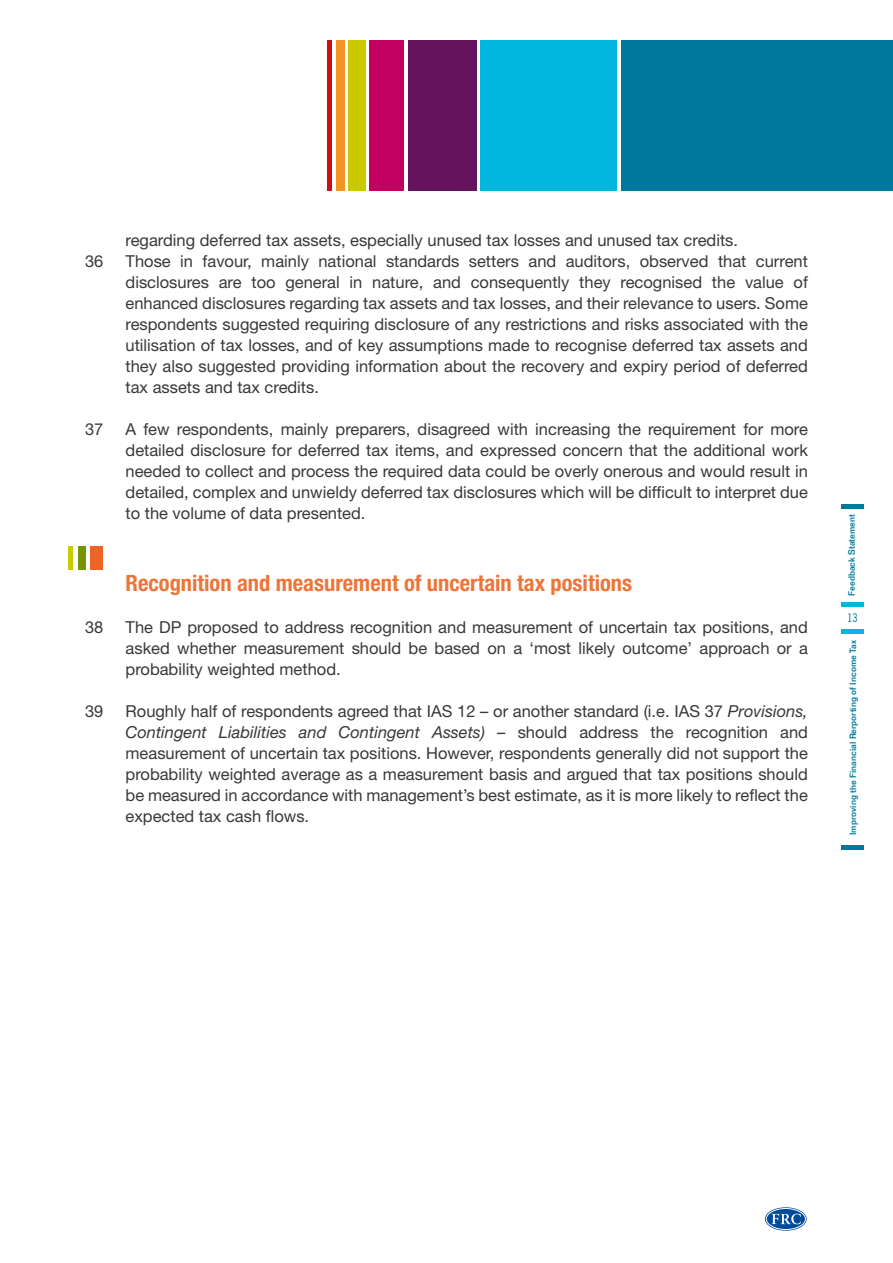
<style>
.page{position:relative;width:893px;height:1263px;background:#fff}
.page>*{position:absolute;margin:0;border:0;box-sizing:border-box;transform-origin:0 0}
.t1{font:700 condensed 22.5px "Helvetica Neue LT Std";color:#ee7539}
.t2{font:16.5px/21px "Helvetica Neue LT Std";color:#39383a;text-align:justify}
.t3{font:12px "Trade Gothic LT Std Cn 18";color:#00789d}
.t4{font:500 9px "Folio Std";color:#00789d}
.s1{font-style:italic}
</style>
<div class="page">
<div style="left:327px;top:40px;width:5px;height:151px;background:#cb0f16"></div>
<div style="left:336px;top:40px;width:8px;height:151px;background:#f59425"></div>
<div style="left:349px;top:40px;width:17px;height:151px;background:#cbc900"></div>
<div style="left:370px;top:40px;width:34px;height:151px;background:#c20060"></div>
<div style="left:408px;top:40px;width:68px;height:151px;background:#65135c"></div>
<div style="left:480px;top:40px;width:137px;height:151px;background:#00b8de"></div>
<div style="left:621px;top:40px;width:272px;height:151px;background:#00789d"></div>
<hr style="left:841px;top:629px;width:23px;height:4px;background:#00b8de">
<div style="left:841px;top:602px;width:23px;height:5px;background:#00b8de"></div>
<div style="left:841px;top:504px;width:23px;height:5px;background:#00789d"></div>
<hr style="left:841px;top:846px;width:23px;height:4px;background:#00789d">
<svg style="left:765px;top:1207px;width:42px;height:24px"></svg>
<svg style="left:772px;top:1213px;width:29px;height:11px"></svg>
<div style="left:766px;top:1208px;width:40px;height:22px;border:1px solid #fff;border-radius:50%"></div>
<div style="left:78px;top:546px;width:7px;height:24px;background:#759406"></div>
<div style="left:90px;top:546px;width:12px;height:24px;background:#ec6527"></div>
<hr style="left:68px;top:546px;width:4px;height:24px;background:#cbc900">
<p class="t2" style="left:126px;top:229px;width:614px">regarding deferred tax assets, especially unused tax losses and unused tax credits.</p>
<p class="t2" style="left:85px;top:250px;width:20px">36</p>
<p class="t2" style="left:126px;top:250px;width:684px">Those in favour, mainly national standards setters and auditors, observed that current disclosures are too general in nature, and consequently they recognised the value of enhanced disclosures regarding tax assets and tax losses, and their relevance to users. Some respondents suggested requiring disclosure of any restrictions and risks associated with the utilisation of tax losses, and of key assumptions made to recognise deferred tax assets and they also suggested providing information about the recovery and expiry period of deferred tax assets and tax credits.</p>
<p class="t2" style="left:85px;top:418px;width:20px">37</p>
<p class="t2" style="left:126px;top:418px;width:684px">A few respondents, mainly preparers, disagreed with increasing the requirement for more detailed disclosure for deferred tax items, and expressed concern that the additional work needed to collect and process the required data could be overly onerous and would result in detailed, complex and unwieldy deferred tax disclosures which will be difficult to interpret due to the volume of data presented.</p>
<h1 class="t1" style="left:126px;top:569px;width:508px">Recognition and measurement of uncertain tax positions</h1>
<p class="t2" style="left:85px;top:616px;width:20px">38</p>
<p class="t2" style="left:126px;top:616px;width:684px">The DP proposed to address recognition and measurement of uncertain tax positions, and asked whether measurement should be based on a ‘most likely outcome’ approach or a probability weighted method.</p>
<p class="t2" style="left:85px;top:700px;width:20px">39</p>
<p class="t2" style="left:126px;top:700px;width:684px">Roughly half of respondents agreed that IAS 12 – or another standard (i.e. IAS 37 <span class="s1">Provisions, Contingent Liabilities and Contingent Assets)</span> – should address the recognition and measurement of uncertain tax positions. However, respondents generally did not support the probability weighted average as a measurement basis and argued that tax positions should be measured in accordance with management’s best estimate, as it is more likely to reflect the expected tax cash flows.</p>
<p class="t4" style="left:846px;top:596px;width:83px;rotate:-90deg">Feedback Statement</p>
<p class="t3" style="left:847px;top:611px;width:12px">13</p>
<p class="t4" style="left:847px;top:835px;width:197px;rotate:-90deg">Improving the Financial Rerporting of Income Tax</p>
</div>
